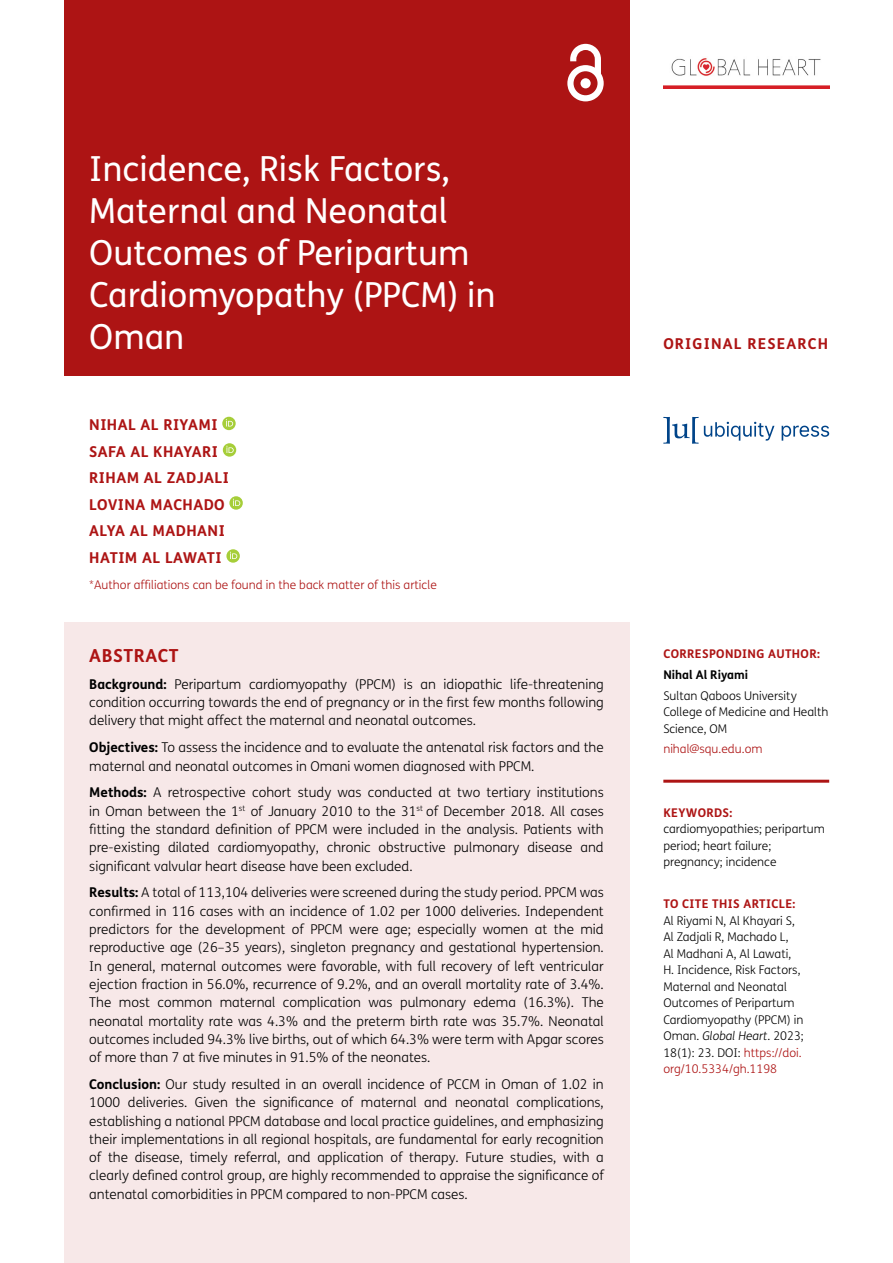
<style>
.page{position:relative;width:893px;height:1263px;background:#fff}
.page>*{position:absolute;margin:0;border:0;box-sizing:border-box;transform-origin:0 0}
.Article_Title{font:34.5px/42px "FS Me";color:#fff}
.t1{font:700 18px "FS Me";letter-spacing:.03em;color:#ad1414}
.Cover_Authors{font:700 15px "FS Me";letter-spacing:.03em;color:#ad1414}
.Cover_Authors-2{font:700 15px "FS Me";letter-spacing:.075em;color:#ad1414}
.Abstract_Copy{font:300 13.5px/18.3px "FS Me";color:#000;text-align:justify}
.t2{font:300 12px/16.5px "FS Me";color:#000}
.t3{font:300 12px "FS Me";color:#ad1414}
.t4{font:700 12px "FS Me";letter-spacing:.03em;color:#ad1414}
.t5{font:700 12px "FS Me";color:#000}
.s1{font-weight:700}
.s2{font-style:italic}
.s3{color:#ad1414}
</style>
<div class="page">
<div style="left:64px;top:0;width:565px;height:376px;background:#ad1414"></div>
<svg style="left:567px;top:44px;width:37px;height:57px"></svg>
<svg style="left:663px;top:417px;width:166px;height:27px"></svg>
<img style="left:664px;top:58px;width:165px;height:30px">
<hr style="left:663px;top:780px;width:166px;height:3px;background:#ad1414">
<div style="left:64px;top:623px;width:565px;height:640px;background:#f7e8e8"></div>
<svg style="left:222px;top:417px;width:14px;height:13px"></svg>
<svg style="left:226px;top:419px;width:7px;height:7px"></svg>
<div style="left:223px;top:443px;width:13px;height:14px;background:#a6ce39;border-radius:50%"></div>
<svg style="left:226px;top:446px;width:8px;height:7px"></svg>
<svg style="left:229px;top:496px;width:14px;height:14px"></svg>
<svg style="left:233px;top:499px;width:7px;height:7px"></svg>
<svg style="left:226px;top:549px;width:14px;height:14px"></svg>
<svg style="left:230px;top:552px;width:7px;height:7px"></svg>
<h1 class="Article_Title" style="left:89px;top:148px;width:408px">Incidence, Risk Factors,<br>Maternal and Neonatal<br>Outcomes of Peripartum<br>Cardiomyopathy (PPCM) in<br>Oman</h1>
<p class="Cover_Authors" style="left:89px;top:415px;width:130px">NIHAL AL RIYAMI</p>
<p class="Cover_Authors" style="left:89px;top:442px;width:130px">SAFA AL KHAYARI</p>
<p class="Cover_Authors" style="left:89px;top:468px;width:141px">RIHAM AL ZADJALI</p>
<p class="Cover_Authors" style="left:89px;top:495px;width:137px">LOVINA MACHADO</p>
<p class="Cover_Authors" style="left:89px;top:521px;width:137px">ALYA AL MADHANI</p>
<p class="Cover_Authors" style="left:89px;top:548px;width:134px">HATIM AL LAWATI</p>
<p class="t3" style="left:89px;top:578px;width:349px">*Author affiliations can be found in the back matter of this article</p>
<h1 class="t1" style="left:89px;top:644px;width:91px">ABSTRACT</h1>
<p class="Abstract_Copy" style="left:89px;top:675px;width:516px"><span class="s1">Background:</span> Peripartum cardiomyopathy (PPCM) is an idiopathic life-threatening condition occurring towards the end of pregnancy or in the first few months following delivery that might affect the maternal and neonatal outcomes.</p>
<p class="Abstract_Copy" style="left:89px;top:739px;width:516px"><span class="s1">Objectives:</span> To assess the incidence and to evaluate the antenatal risk factors and the maternal and neonatal outcomes in Omani women diagnosed with PPCM.</p>
<p class="Abstract_Copy" style="left:89px;top:784px;width:516px"><span class="s1">Methods:</span> A retrospective cohort study was conducted at two tertiary institutions in Oman between the 1<sup>st</sup> of January 2010 to the 31<sup>st</sup> of December 2018. All cases fitting the standard definition of PPCM were included in the analysis. Patients with pre-existing dilated cardiomyopathy, chronic obstructive pulmonary disease and significant valvular heart disease have been excluded.</p>
<p class="Abstract_Copy" style="left:89px;top:884px;width:516px"><span class="s1">Results:</span> A total of 113,104 deliveries were screened during the study period. PPCM was confirmed in 116 cases with an incidence of 1.02 per 1000 deliveries. Independent predictors for the development of PPCM were age; especially women at the mid reproductive age (26–35 years), singleton pregnancy and gestational hypertension.<br>In general, maternal outcomes were favorable, with full recovery of left ventricular ejection fraction in 56.0%, recurrence of 9.2%, and an overall mortality rate of 3.4%.<br>The most common maternal complication was pulmonary edema (16.3%). The neonatal mortality rate was 4.3% and the preterm birth rate was 35.7%. Neonatal outcomes included 94.3% live births, out of which 64.3% were term with Apgar scores of more than 7 at five minutes in 91.5% of the neonates.</p>
<p class="Abstract_Copy" style="left:89px;top:1075px;width:516px"><span class="s1">Conclusion:</span> Our study resulted in an overall incidence of PCCM in Oman of 1.02 in 1000 deliveries. Given the significance of maternal and neonatal complications, establishing a national PPCM database and local practice guidelines, and emphasizing their implementations in all regional hospitals, are fundamental for early recognition of the disease, timely referral, and application of therapy. Future studies, with a clearly defined control group, are highly recommended to appraise the significance of antenatal comorbidities in PPCM compared to non-PPCM cases.</p>
<p class="Cover_Authors-2" style="left:663px;top:334px;width:166px">ORIGINAL RESEARCH</p>
<p class="t4" style="left:663px;top:646px;width:158px">CORRESPONDING AUTHOR:</p>
<p class="t5" style="left:663px;top:667px;width:86px">Nihal Al Riyami</p>
<p class="t2" style="left:663px;top:687px;width:167px">Sultan Qaboos University<br>College of Medicine and Health<br>Science, OM</p>
<p class="t3" style="left:663px;top:742px;width:101px">nihal@squ.edu.om</p>
<p class="t4" style="left:663px;top:805px;width:71px">KEYWORDS:</p>
<p class="t2" style="left:663px;top:821px;width:163px">cardiomyopathies; peripartum period; heart failure; pregnancy; incidence</p>
<p class="t4" style="left:663px;top:896px;width:133px">TO CITE THIS ARTICLE:</p>
<p class="t2" style="left:663px;top:912px;width:142px">Al Riyami N, Al Khayari S,<br>Al Zadjali R, Machado L,<br>Al Madhani A, Al Lawati,<br>H. Incidence, Risk Factors,<br>Maternal and Neonatal<br>Outcomes of Peripartum<br>Cardiomyopathy (PPCM) in<br>Oman. <span class="s2">Global Heart</span>. 2023;<br>18(1): 23. DOI: <span class="s3">https://doi. org/10.5334/gh.1198</span></p>
</div>
